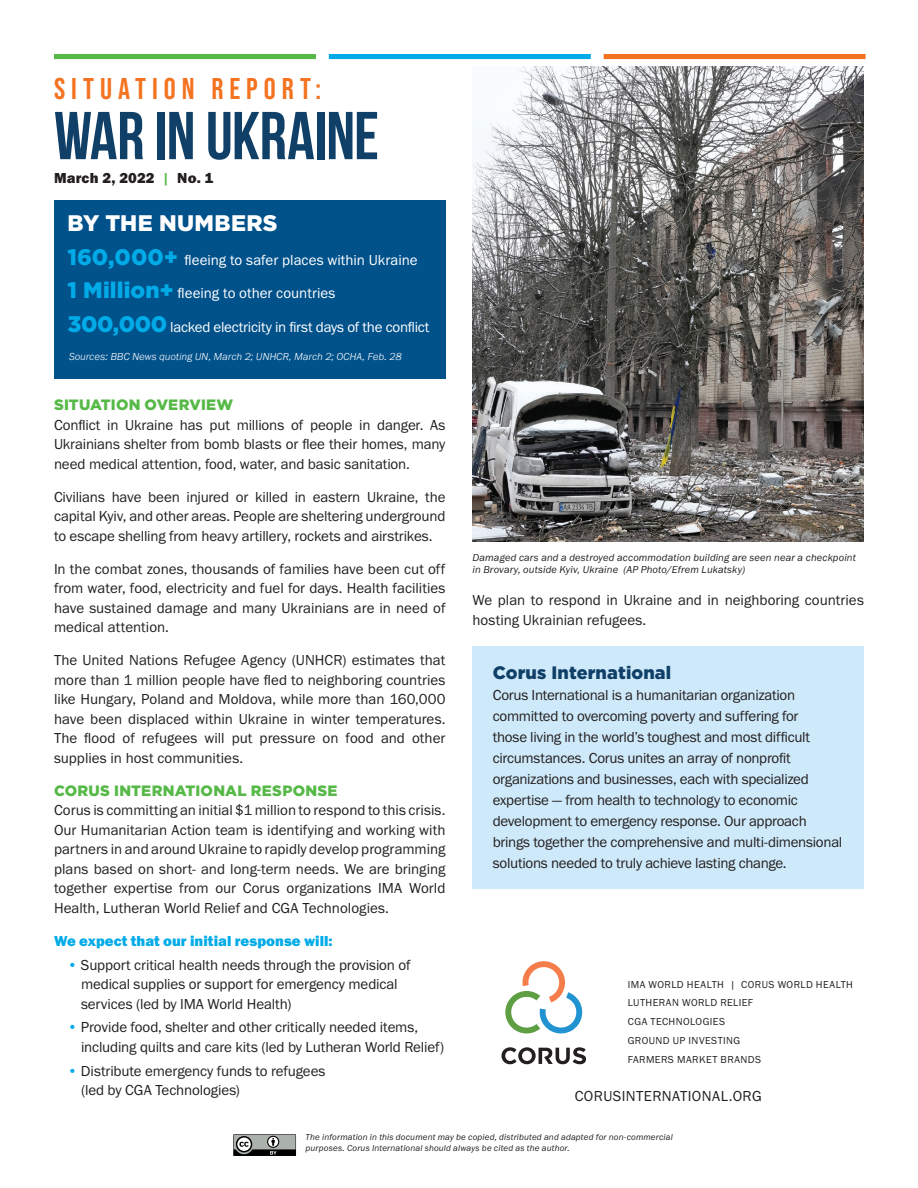
<style>
.page{position:relative;width:918px;height:1188px;background:#fff}
.page>*{position:absolute;margin:0;border:0;box-sizing:border-box;transform-origin:0 0}
.t1{font:700 67.5px "Bebas Neue";letter-spacing:-.015em;color:#103f68}
.t2{font:30px "Bebas Neue";letter-spacing:.2em;color:#f47321}
.t3{font:900 22.5px "Gotham";letter-spacing:.015em;color:#fff}
.t4{font:900 18px "Gotham";letter-spacing:.005em;color:#103f68}
.t5{font:15px/19.5px "Franklin Gothic URW Boo";letter-spacing:-.01em;color:#231f20;text-align:justify}
.t6{font:15px "Franklin Gothic URW Boo";letter-spacing:-.005em;color:#fff}
.t7{font:900 15px "Gotham";letter-spacing:.015em;color:#56b947}
.t8{font:15px "Franklin Gothic URW Hea";color:#00abe7}
.t9{font:15px "Franklin Gothic URW Boo";letter-spacing:.03em;color:#231f20}
.t10{font:15px "Franklin Gothic URW Hea";letter-spacing:.01em;color:#231f20}
.t11{font:10.5px/12.6px "Franklin Gothic URW Boo Ita";letter-spacing:.015em;color:#231f20}
.t12{font:10.5px "Franklin Gothic URW Boo";letter-spacing:.04em;color:#231f20}
.t13{font:italic 300 10.5px "Franklin Gothic URW";letter-spacing:.01em;color:#fff}
.t14{font:9px/10.8px "Franklin Gothic URW Boo Ita";letter-spacing:.015em;color:#231f20}
.s1{font-family:"Franklin Gothic URW";font-weight:500;color:#56b947}
.s2{font-family:"Gotham";font-weight:900;font-size:22.5px;color:#00abe7}
.s3{color:#00abe7}
</style>
<div class="page">
<svg style="left:233px;top:1134px;width:63px;height:22px"></svg>
<div style="left:54px;top:201px;width:392px;height:178px;background:#01518b"></div>
<div style="left:54px;top:54px;width:262px;height:5px;background:#56b947"></div>
<div style="left:329px;top:54px;width:262px;height:5px;background:#00abe7"></div>
<div style="left:604px;top:54px;width:262px;height:5px;background:#f47321"></div>
<div style="left:472px;top:646px;width:392px;height:242px;background:#cee9f9"></div>
<svg style="left:501px;top:1047px;width:85px;height:17px"></svg>
<svg style="left:505px;top:961px;width:78px;height:73px"></svg>
<img style="left:472px;top:67px;width:392px;height:474px">
<p class="t2" style="left:54px;top:72px;width:269px">SITUATION REPORT:</p>
<p class="t1" style="left:54px;top:99px;width:326px">WAR IN UKRaINE</p>
<p class="t10" style="left:54px;top:168px;width:161px">March 2, 2022 <span class="s1">|</span> No. 1</p>
<p class="t3" style="left:68px;top:210px;width:212px">BY THE NUMBERS</p>
<p class="t6" style="left:68px;top:250px;width:352px"><span class="s2">160,000+</span> fleeing to safer places within Ukraine</p>
<p class="t6" style="left:68px;top:284px;width:269px"><span class="s2">1 Million+</span> fleeing to other countries</p>
<p class="t6" style="left:68px;top:318px;width:363px"><span class="s2">300,000</span> lacked electricity in first days of the conflict</p>
<p class="t13" style="left:69px;top:350px;width:334px">Sources: BBC News quoting UN, March 2; UNHCR, March 2; OCHA, Feb. 28</p>
<p class="t7" style="left:54px;top:396px;width:181px">SITUATION OVERVIEW</p>
<p class="t5" style="left:54px;top:415px;width:393px">Conflict in Ukraine has put millions of people in danger. As Ukrainians shelter from bomb blasts or flee their homes, many need medical attention, food, water, and basic sanitation.</p>
<p class="t5" style="left:54px;top:487px;width:393px">Civilians have been injured or killed in eastern Ukraine, the capital Kyiv, and other areas. People are sheltering underground to escape shelling from heavy artillery, rockets and airstrikes.</p>
<p class="t5" style="left:54px;top:559px;width:393px">In the combat zones, thousands of families have been cut off from water, food, electricity and fuel for days. Health facilities have sustained damage and many Ukrainians are in need of medical attention.</p>
<p class="t5" style="left:54px;top:650px;width:393px">The United Nations Refugee Agency (UNHCR) estimates that more than 1 million people have fled to neighboring countries like Hungary, Poland and Moldova, while more than 160,000 have been displaced within Ukraine in winter temperatures.<br>The flood of refugees will put pressure on food and other supplies in host communities.</p>
<p class="t7" style="left:54px;top:782px;width:285px">CORUS INTERNATIONAL RESPONSE</p>
<p class="t5" style="left:54px;top:800px;width:393px">Corus is committing an initial $1 million to respond to this crisis.<br>Our Humanitarian Action team is identifying and working with partners in and around Ukraine to rapidly develop programming plans based on short- and long-term needs. We are bringing together expertise from our Corus organizations IMA World Health, Lutheran World Relief and CGA Technologies.</p>
<p class="t8" style="left:54px;top:931px;width:280px">We expect that our initial response will:</p>
<p class="t5" style="left:81px;top:955px;width:331px;text-align:left;text-indent:-14px"><span class="s3">•</span> Support critical health needs through the provision of medical supplies or support for emergency medical services (led by IMA World Health)</p>
<p class="t5" style="left:81px;top:1017px;width:365px;text-indent:-14px"><span class="s3">•</span> Provide food, shelter and other critically needed items, including quilts and care kits (led by Lutheran World Relief)</p>
<p class="t5" style="left:81px;top:1061px;width:246px;text-indent:-14px"><span class="s3">•</span> Distribute emergency funds to refugees (led by CGA Technologies)</p>
<p class="t11" style="left:472px;top:550px;width:385px">Damaged cars and a destroyed accommodation building are seen near a checkpoint in Brovary, outside Kyiv, Ukraine (AP Photo/Efrem Lukatsky)</p>
<p class="t5" style="left:472px;top:590px;width:393px">We plan to respond in Ukraine and in neighboring countries hosting Ukrainian refugees.</p>
<p class="t4" style="left:493px;top:662px;width:180px">Corus International</p>
<p class="t5" style="left:493px;top:684px;width:351px;line-height:21px;text-align:left">Corus International is a humanitarian organization committed to overcoming poverty and suffering for<br>those living in the world’s toughest and most difficult circumstances. Corus unites an array of nonprofit organizations and businesses, each with specialized expertise — from health to technology to economic development to emergency response. Our approach brings together the comprehensive and multi-dimensional solutions needed to truly achieve lasting change.</p>
<p class="t12" style="left:628px;top:978px;width:227px">IMA WORLD HEALTH | CORUS WORLD HEALTH</p>
<p class="t12" style="left:628px;top:996px;width:127px">LUTHERAN WORLD RELIEF</p>
<p class="t12" style="left:628px;top:1015px;width:99px">CGA TECHNOLOGIES</p>
<p class="t12" style="left:628px;top:1034px;width:114px">GROUND UP INVESTING</p>
<p class="t12" style="left:628px;top:1053px;width:135px">FARMERS MARKET BRANDS</p>
<p class="t9" style="left:575px;top:1086px;width:189px">CORUSINTERNATIONAL.ORG</p>
<p class="t14" style="left:306px;top:1131px;width:369px">The information in this document may be copied, distributed and adapted for non-commercial purposes. Corus International should always be cited as the author.</p>
</div>
